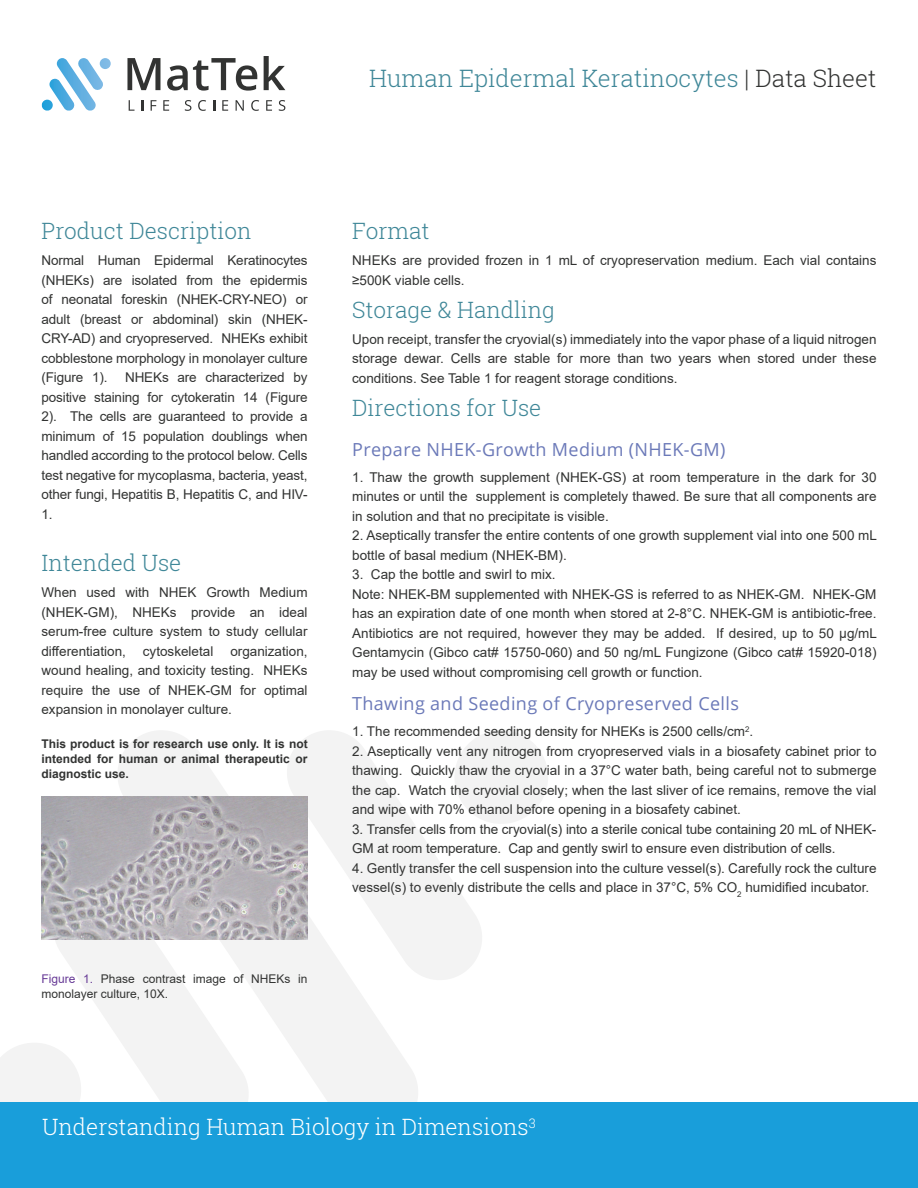
<style>
.page{position:relative;width:918px;height:1188px;background:#fff}
.page>*{position:absolute;margin:0;border:0;box-sizing:border-box;transform-origin:0 0}
.Page_Title{font:300 24px "Roboto Slab";color:#3f8798}
.t1{font:300 22.5px "Roboto Slab";color:#3f8798}
.t2{font:300 22.5px "Roboto Slab";color:#fff}
.New_Header{font:18px "Open Sans";letter-spacing:.02em;color:#6b79b8}
.MatTek_Paragraph{font:13.5px/19.5px "Arial";color:#323332;text-align:justify}
.MatTek_Paragraph-2{font:700 12px/14.7px "Arial";color:#323332;text-align:justify}
.MatTek_Paragraph-3{font:12px/14.4px "Arial";color:#323332}
.s1{color:#323332}
.s2{color:#673a96}
</style>
<div class="page">
<div style="left:0;top:1043px;width:48px;height:59px;background:#f3f3f3"></div>
<svg style="left:488px;top:731px;width:60px;height:93px"></svg>
<svg style="left:424px;top:733px;width:64px;height:247px"></svg>
<svg style="left:118px;top:731px;width:306px;height:371px;fill:#f3f3f3"></svg>
<svg style="left:48px;top:940px;width:207px;height:162px;fill:#f3f3f3"></svg>
<div style="left:0;top:1102px;width:918px;height:86px;background:#199eda"></div>
<svg style="left:129px;top:100px;width:6px;height:11px"></svg>
<svg style="left:141px;top:100px;width:3px;height:11px"></svg>
<svg style="left:151px;top:100px;width:5px;height:11px"></svg>
<svg style="left:163px;top:100px;width:6px;height:11px"></svg>
<svg style="left:185px;top:100px;width:6px;height:11px"></svg>
<svg style="left:198px;top:100px;width:8px;height:11px"></svg>
<svg style="left:213px;top:100px;width:3px;height:11px"></svg>
<svg style="left:222px;top:100px;width:6px;height:11px"></svg>
<svg style="left:236px;top:100px;width:8px;height:11px"></svg>
<svg style="left:251px;top:100px;width:8px;height:11px"></svg>
<svg style="left:266px;top:100px;width:6px;height:11px"></svg>
<svg style="left:279px;top:100px;width:6px;height:11px"></svg>
<svg style="left:127px;top:58px;width:33px;height:32px"></svg>
<svg style="left:167px;top:58px;width:90px;height:33px"></svg>
<svg style="left:264px;top:56px;width:21px;height:34px"></svg>
<svg style="left:42px;top:58px;width:69px;height:53px"></svg>
<img style="left:41px;top:796px;width:267px;height:144px">
<p class="Page_Title" style="left:369px;top:62px;width:509px">Human Epidermal Keratinocytes <span class="s1">| Data Sheet</span></p>
<p class="t1" style="left:41px;top:215px;width:212px">Product Description</p>
<p class="MatTek_Paragraph" style="left:41px;top:250px;width:268px">Normal Human Epidermal Keratinocytes (NHEKs) are isolated from the epidermis of neonatal foreskin (NHEK-CRY-NEO) or adult (breast or abdominal) skin (NHEK-CRY-AD) and cryopreserved. NHEKs exhibit cobblestone morphology in monolayer culture (Figure 1).</p>
<p class="MatTek_Paragraph" style="left:41px;top:367px;width:268px;text-indent:84px">NHEKs are characterized by positive staining for cytokeratin 14 (Figure 2). The cells are guaranteed to provide a minimum of 15 population doublings when handled according to the protocol below. Cells test negative for mycoplasma, bacteria, yeast, other fungi, Hepatitis B, Hepatitis C, and HIV-1.</p>
<p class="t1" style="left:41px;top:547px;width:141px">Intended Use</p>
<p class="MatTek_Paragraph" style="left:41px;top:583px;width:268px">When used with NHEK Growth Medium (NHEK-GM), NHEKs provide an ideal serum-free culture system to study cellular differentiation,</p>
<p class="MatTek_Paragraph" style="left:41px;top:641px;width:268px;text-indent:189px">organization, wound healing, and toxicity testing. NHEKs require the use of NHEK-GM for optimal expansion in monolayer culture.</p>
<p class="MatTek_Paragraph-2" style="left:41px;top:737px;width:268px">This product is for research use only. It is not intended for human or animal therapeutic or diagnostic use.</p>
<p class="MatTek_Paragraph" style="left:143px;top:641px;width:72px">cytoskeletal</p>
<p class="MatTek_Paragraph-3" style="left:41px;top:972px;width:268px"><span class="s2">Figure 1.</span> Phase contrast image of NHEKs in monolayer culture, 10X.</p>
<p class="t1" style="left:352px;top:215px;width:79px">Format</p>
<p class="MatTek_Paragraph" style="left:352px;top:250px;width:526px">NHEKs are provided frozen in 1 mL of cryopreservation medium. Each vial contains ≥500K viable cells.</p>
<p class="t1" style="left:352px;top:294px;width:204px">Storage &amp; Handling</p>
<p class="MatTek_Paragraph" style="left:352px;top:329px;width:526px">Upon receipt, transfer the cryovial(s) immediately into the vapor phase of a liquid nitrogen storage dewar. Cells are stable for more than two years when stored under these conditions. See Table 1 for reagent storage conditions.</p>
<p class="t1" style="left:352px;top:392px;width:191px">Directions for Use</p>
<p class="New_Header" style="left:352px;top:437px;width:375px">Prepare NHEK-Growth Medium (NHEK-GM)</p>
<p class="MatTek_Paragraph" style="left:352px;top:467px;width:526px">1. Thaw the growth supplement (NHEK-GS) at room temperature in the dark for 30 minutes or until the supplement is completely thawed. Be sure that all components are in solution and that no precipitate is visible.</p>
<p class="MatTek_Paragraph" style="left:352px;top:526px;width:526px">2. Aseptically transfer the entire contents of one growth supplement vial into one 500 mL bottle of basal medium (NHEK-BM).</p>
<p class="MatTek_Paragraph" style="left:352px;top:565px;width:205px">3. Cap the bottle and swirl to mix.</p>
<p class="MatTek_Paragraph" style="left:352px;top:584px;width:526px">Note: NHEK-BM supplemented with NHEK-GS is referred to as NHEK-GM. NHEK-GM has an expiration date of one month when stored at 2-8°C. NHEK-GM is antibiotic-free.<br>Antibiotics are not required, however they may be added. If desired, up to 50 µg/mL Gentamycin (Gibco cat# 15750-060) and 50 ng/mL Fungizone (Gibco cat# 15920-018) may be used without compromising cell growth or function.</p>
<p class="New_Header" style="left:352px;top:691px;width:388px">Thawing and Seeding of Cryopreserved Cells</p>
<p class="MatTek_Paragraph" style="left:352px;top:721px;width:403px">1. The recommended seeding density for NHEKs is 2500 cells/cm<sup>2</sup>.</p>
<p class="MatTek_Paragraph" style="left:352px;top:741px;width:526px">2. Aseptically vent any nitrogen from cryopreserved vials in a biosafety cabinet prior to thawing. Quickly thaw the cryovial in a 37°C water bath, being careful not to submerge the cap. Watch the cryovial closely; when the last sliver of ice remains, remove the vial and wipe with 70% ethanol before opening in a biosafety cabinet.</p>
<p class="MatTek_Paragraph" style="left:352px;top:819px;width:526px">3. Transfer cells from the cryovial(s) into a sterile conical tube containing 20 mL of NHEK-<br>GM at room temperature. Cap and gently swirl to ensure even distribution of cells.</p>
<p class="MatTek_Paragraph" style="left:352px;top:858px;width:526px">4. Gently transfer the cell suspension into the culture vessel(s). Carefully rock the culture vessel(s) to evenly distribute the cells and place in 37°C, 5% CO<sub>2</sub> humidified incubator.</p>
<h2 class="t2" style="left:42px;top:1112px;width:495px">Understanding Human Biology in Dimensions<sup>3</sup></h2>
</div>
